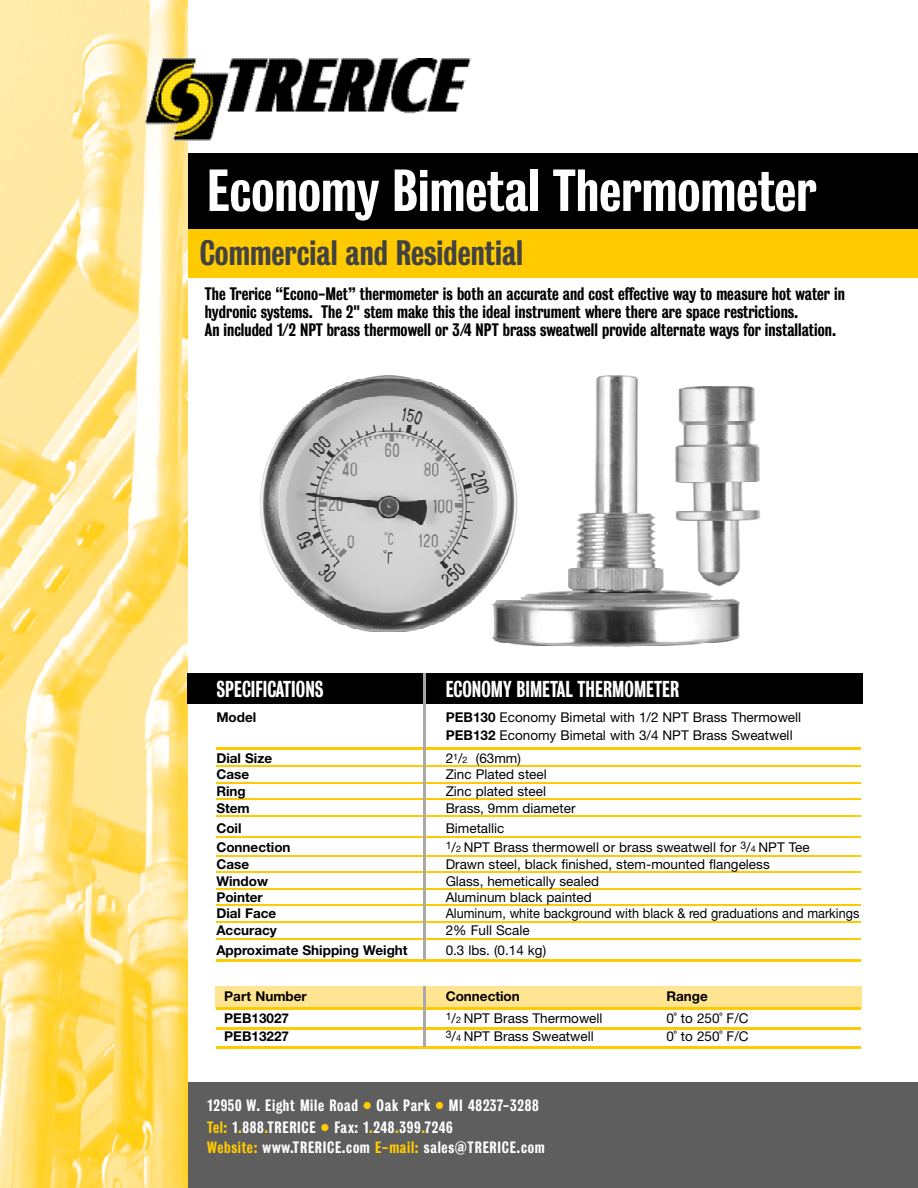
<style>
.page{position:relative;width:918px;height:1188px;background:#fff}
.page>*{position:absolute;margin:0;border:0;box-sizing:border-box;transform-origin:0 0}
.t1{font:54px "Grot Three Five";color:#fff}
.t2{font:32.25px "Grot Three Five";color:#424242}
.t3{font:21px "Grot Three Five";color:#fff;scale:.9 1}
.t4{font:16.5px/18px "Grot Three Five";color:#000}
.t5{font:15px/21px "Grot Three Five";letter-spacing:.045em;color:#fff}
.t6{font:13.5px/18px "Helvetica Neue";color:#000}
.t7{font:700 13.5px "Helvetica Neue";color:#000}
.t8{font:13.5px "Helvetica Neue";color:#000;scale:.94 1}
.s1{font-weight:700}
.s2{font-size:9px}
.s3{color:#ffcb00}
</style>
<div class="page">
<div style="left:215px;top:986px;width:646px;height:22px;background:#ffe491"></div>
<img style="left:260px;top:375px;width:500px;height:272px">
<div style="left:179px;top:225px;width:739px;height:53px;background:#ffcb00"></div>
<div style="left:19px;top:153px;width:899px;height:76px;background:#000"></div>
<div style="left:184px;top:1082px;width:734px;height:106px;background:#5e5e5e"></div>
<img style="left:0;top:0;width:188px;height:1188px">
<img style="left:0;top:58px;width:471px;height:58px">
<img style="left:0;top:116px;width:218px;height:31px">
<div style="left:188px;top:673px;width:675px;height:31px;background:#000"></div>
<hr style="left:216px;top:747px;width:645px;height:3px;background:#ffcb00">
<hr style="left:216px;top:766px;width:645px;height:1px;background:#ffcb00">
<hr style="left:216px;top:782px;width:645px;height:2px;background:#ffcb00">
<hr style="left:216px;top:798px;width:645px;height:2px;background:#ffcb00">
<hr style="left:216px;top:815px;width:645px;height:1px;background:#ffcb00">
<hr style="left:216px;top:836px;width:645px;height:1px;background:#ffcb00">
<hr style="left:216px;top:855px;width:645px;height:2px;background:#ffcb00">
<hr style="left:216px;top:872px;width:645px;height:1px;background:#ffcb00">
<hr style="left:216px;top:888px;width:645px;height:2px;background:#ffcb00">
<hr style="left:216px;top:905px;width:645px;height:1px;background:#ffcb00">
<hr style="left:216px;top:921px;width:645px;height:2px;background:#ffcb00">
<hr style="left:216px;top:938px;width:645px;height:1px;background:#ffcb00">
<hr style="left:216px;top:959px;width:645px;height:3px;background:#ffcb00">
<hr style="left:216px;top:1007px;width:645px;height:3px;background:#ffcb00">
<hr style="left:216px;top:1027px;width:645px;height:3px;background:#ffcb00">
<hr style="left:216px;top:1046px;width:645px;height:2px;background:#ffcb00">
<hr style="left:423px;top:673px;width:3px;height:286px;background:#a9a9a9">
<hr style="left:423px;top:986px;width:3px;height:61px;background:#a9a9a9">
<h1 class="t1" style="left:207px;top:168px;width:611px">Economy Bimetal Thermometer</h1>
<h2 class="t2" style="left:200px;top:239px;width:325px">Commercial and Residential</h2>
<p class="t4" style="left:205px;top:286px;width:642px">The Trerice “Econo-Met” thermometer is both an accurate and cost effective way to measure hot water in hydronic systems. The 2" stem make this the ideal instrument where there are space restrictions.<br>An included 1/2 NPT brass thermowell or 3/4 NPT brass sweatwell provide alternate ways for installation.</p>
<h3 class="t3" style="left:216px;top:681px;width:121px">SPECIFICATIONS</h3>
<h3 class="t3" style="left:446px;top:681px;width:261px">ECONOMY BIMETAL THERMOMETER</h3>
<p class="t7" style="left:216px;top:712px;width:41px">Model</p>
<p class="t6" style="left:446px;top:709px;width:357px"><span class="s1">PEB130</span> Economy Bimetal with 1/2 NPT Brass Thermowell<br><span class="s1">PEB132</span> Economy Bimetal with 3/4 NPT Brass Sweatwell</p>
<p class="t7" style="left:216px;top:753px;width:57px">Dial Size</p>
<p class="t6" style="left:446px;top:750px;width:77px">2<sup>1</sup>/<span class="s2">2</span> (63mm)</p>
<p class="t7" style="left:216px;top:770px;width:34px">Case</p>
<p class="t6" style="left:446px;top:767px;width:103px">Zinc Plated steel</p>
<p class="t7" style="left:216px;top:786px;width:31px">Ring</p>
<p class="t6" style="left:446px;top:783px;width:102px">Zinc plated steel</p>
<p class="t7" style="left:216px;top:803px;width:35px">Stem</p>
<p class="t6" style="left:446px;top:800px;width:131px">Brass, 9mm diameter</p>
<p class="t7" style="left:216px;top:823px;width:27px">Coil</p>
<p class="t6" style="left:446px;top:821px;width:60px">Bimetallic</p>
<p class="t7" style="left:216px;top:843px;width:76px">Connection</p>
<p class="t6" style="left:446px;top:840px;width:366px"><sup>1</sup>/<span class="s2">2</span> NPT Brass thermowell or brass sweatwell for <sup>3</sup>/<span class="s2">4</span> NPT Tee</p>
<p class="t7" style="left:216px;top:859px;width:34px">Case</p>
<p class="t6" style="left:446px;top:857px;width:326px">Drawn steel, black finished, stem-mounted flangeless</p>
<p class="t7" style="left:216px;top:876px;width:53px">Window</p>
<p class="t6" style="left:446px;top:873px;width:155px">Glass, hemetically sealed</p>
<p class="t7" style="left:216px;top:893px;width:48px">Pointer</p>
<p class="t6" style="left:446px;top:890px;width:148px">Aluminum black painted</p>
<p class="t7" style="left:216px;top:909px;width:62px">Dial Face</p>
<p class="t8" style="left:446px;top:909px;width:442px">Aluminum, white background with black &amp; red graduations and markings</p>
<p class="t7" style="left:216px;top:925px;width:62px">Accuracy</p>
<p class="t6" style="left:446px;top:922px;width:85px">2% Full Scale</p>
<p class="t7" style="left:216px;top:945px;width:193px">Approximate Shipping Weight</p>
<p class="t6" style="left:446px;top:943px;width:102px">0.3 lbs. (0.14 kg)</p>
<p class="t7" style="left:224px;top:992px;width:84px">Part Number</p>
<p class="t7" style="left:446px;top:992px;width:76px">Connection</p>
<p class="t7" style="left:666px;top:992px;width:43px">Range</p>
<p class="t7" style="left:224px;top:1014px;width:66px">PEB13027</p>
<p class="t6" style="left:446px;top:1011px;width:158px"><sup>1</sup>/<span class="s2">2</span> NPT Brass Thermowell</p>
<p class="t6" style="left:666px;top:1011px;width:84px">0˚ to 250˚ F/C</p>
<p class="t7" style="left:224px;top:1032px;width:66px">PEB13227</p>
<p class="t6" style="left:446px;top:1029px;width:150px"><sup>3</sup>/<span class="s2">4</span> NPT Brass Sweatwell</p>
<p class="t6" style="left:666px;top:1029px;width:84px">0˚ to 250˚ F/C</p>
<p class="t5" style="left:207px;top:1096px;width:339px">12950 W. Eight Mile Road <span class="s3">•</span> Oak Pa r k <span class="s3">•</span> MI 48237- 3 2 8 8<br><span class="s3">Tel:</span> 1<span class="s3">.</span>8 8 8<span class="s3">.</span>TRERICE <span class="s3">•</span> Fax: 1<span class="s3">.</span>24 8<span class="s3">.</span>3 9 9<span class="s3">.</span>7 24 6<br><span class="s3">We b s ite:</span> www.TRERICE.com <span class="s3">E-mail:</span> s a le s @ T R E R IC E .c o m</p>
</div>
